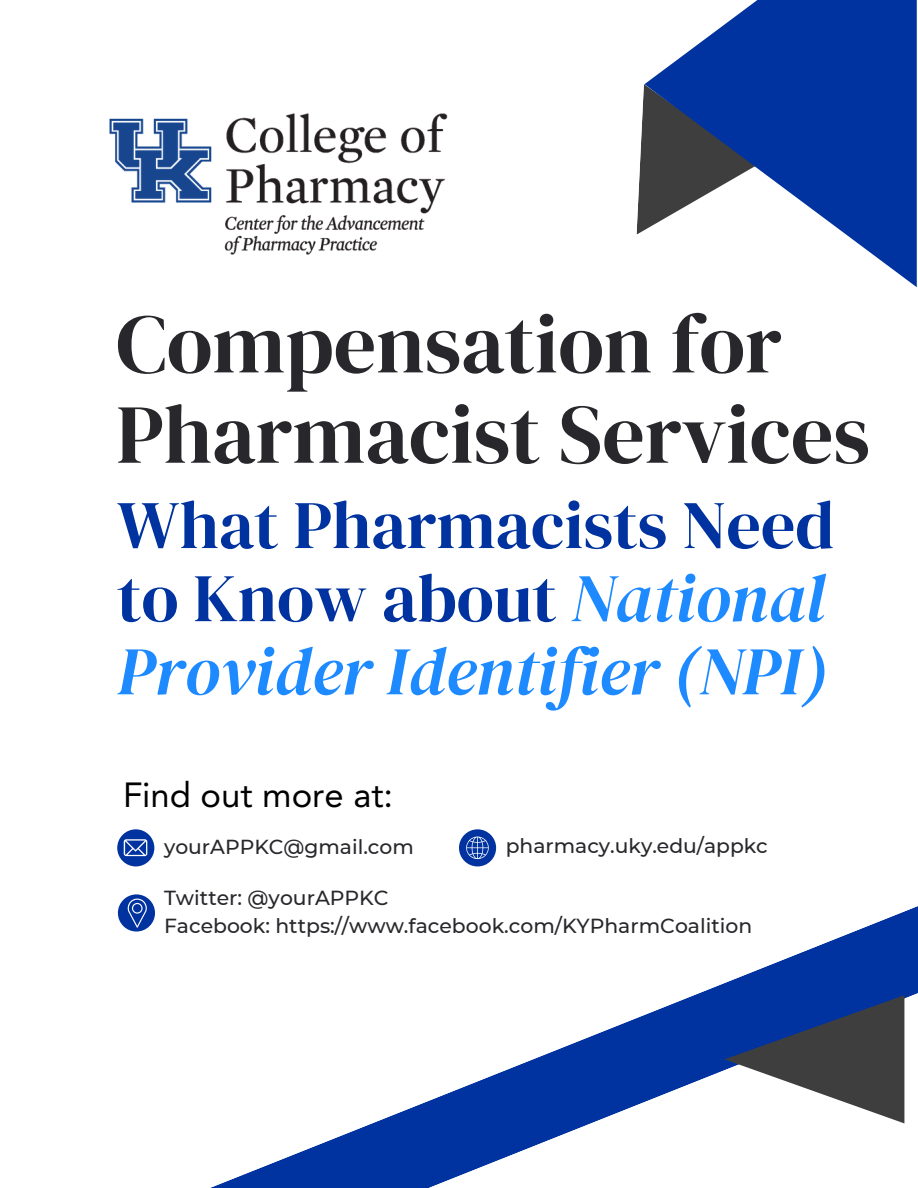
<style>
.page{position:relative;width:918px;height:1188px;background:#fff}
.page>*{position:absolute;margin:0;border:0;box-sizing:border-box;transform-origin:0 0}
.t1{font:83.7px/90.3px "DM Serif Display";color:#28272b}
.t2{font:italic 67.95px/73.2px "DM Serif Display";color:#1e8aff}
.t3{font:34.65px "Avenir LT Std";color:#000}
.t4{font:500 20.4px/28.3px "Montserrat";color:#28272b}
.t5{font:500 20.25px "Montserrat";color:#28272b}
.s1{font-style:normal;color:#0033a0}
</style>
<div class="page">
<div style="left:117px;top:829px;width:37px;height:37px;background:#0033a0;border-radius:50%"></div>
<svg style="left:118px;top:894px;width:37px;height:38px"></svg>
<div style="left:459px;top:829px;width:37px;height:37px;background:#0033a0;border-radius:50%"></div>
<svg style="left:124px;top:839px;width:23px;height:17px"></svg>
<svg style="left:128px;top:899px;width:19px;height:6px"></svg>
<svg style="left:466px;top:837px;width:23px;height:22px"></svg>
<svg style="left:637px;top:84px;width:8px;height:151px"></svg>
<svg style="left:645px;top:0;width:272px;height:287px;fill:#0033a0"></svg>
<svg style="left:117px;top:905px;width:801px;height:283px"></svg>
<svg style="left:724px;top:995px;width:180px;height:128px"></svg>
<img style="left:109px;top:113px;width:339px;height:142px">
<h1 class="t1" style="left:116px;top:298px;width:755px">Compensation for<br>Pharmacist Services</h1>
<h2 class="t2" style="left:117px;top:488px;width:719px"><span class="s1">What Pharmacists Need to Know about</span> National<br>Provider Identifier (NPI)</h2>
<h3 class="t3" style="left:123px;top:781px;width:272px">Find out more at:</h3>
<p class="t5" style="left:164px;top:834px;width:251px">yourAPPKC@gmail.com</p>
<p class="t5" style="left:506px;top:834px;width:264px">pharmacy.uky.edu/appkc</p>
<p class="t4" style="left:164px;top:884px;width:590px">Twitter: @yourAPPKC<br>Facebook: https://www.facebook.com/KYPharmCoalition</p>
</div>
